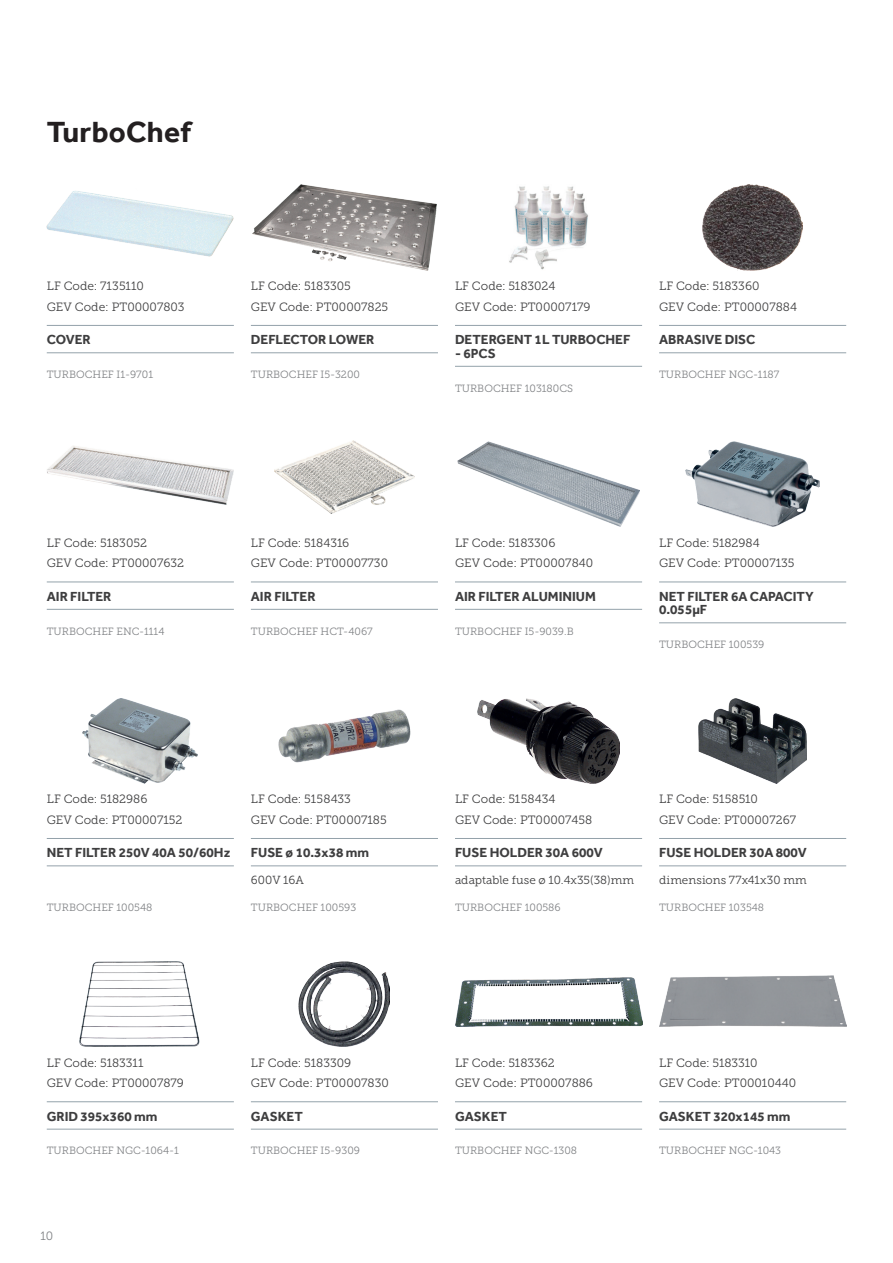
<style>
.page{position:relative;width:893px;height:1263px;background:#fff}
.page>*{position:absolute;margin:0;border:0;box-sizing:border-box;transform-origin:0 0}
.t1{font:700 30px "Effra";letter-spacing:.01em;color:#231f20}
.t2{font:700 13.5px/13.5px "Effra";color:#3e3e3f}
.t3{font:12px/20.2px "Museo Slab 300";color:#3e3e3f}
.t4{font:12px "Museo Slab 300";color:#808285}
.t5{font:11.7px "Museo Slab 300";letter-spacing:.005em;color:#3e3e3f}
.t6{font:10.5px "Museo Slab 300";color:#808285}
</style>
<div class="page">
<hr style="left:47px;top:325px;width:187px;height:1px;background:#94a2aa">
<hr style="left:47px;top:352px;width:187px;height:1px;background:#94a2aa">
<img style="left:47px;top:191px;width:187px;height:66px">
<hr style="left:251px;top:325px;width:187px;height:1px;background:#94a2aa">
<hr style="left:251px;top:352px;width:187px;height:1px;background:#94a2aa">
<img style="left:252px;top:185px;width:185px;height:85px">
<hr style="left:455px;top:325px;width:187px;height:1px;background:#94a2aa">
<hr style="left:455px;top:366px;width:187px;height:1px;background:#94a2aa">
<img style="left:509px;top:186px;width:79px;height:84px">
<hr style="left:659px;top:325px;width:187px;height:1px;background:#94a2aa">
<hr style="left:659px;top:352px;width:187px;height:1px;background:#94a2aa">
<img style="left:702px;top:185px;width:101px;height:85px">
<hr style="left:47px;top:582px;width:187px;height:1px;background:#94a2aa">
<hr style="left:47px;top:609px;width:187px;height:1px;background:#94a2aa">
<img style="left:47px;top:446px;width:187px;height:59px">
<hr style="left:251px;top:582px;width:187px;height:1px;background:#94a2aa">
<hr style="left:251px;top:609px;width:187px;height:1px;background:#94a2aa">
<img style="left:274px;top:440px;width:141px;height:73px">
<hr style="left:455px;top:582px;width:187px;height:1px;background:#94a2aa">
<hr style="left:455px;top:609px;width:187px;height:1px;background:#94a2aa">
<img style="left:458px;top:441px;width:181px;height:86px">
<hr style="left:659px;top:582px;width:187px;height:1px;background:#94a2aa">
<hr style="left:659px;top:622px;width:187px;height:1px;background:#94a2aa">
<img style="left:686px;top:441px;width:133px;height:85px">
<hr style="left:47px;top:838px;width:187px;height:1px;background:#94a2aa">
<hr style="left:47px;top:865px;width:187px;height:1px;background:#94a2aa">
<img style="left:83px;top:698px;width:115px;height:85px">
<hr style="left:251px;top:838px;width:187px;height:1px;background:#94a2aa">
<hr style="left:251px;top:865px;width:187px;height:1px;background:#94a2aa">
<img style="left:279px;top:709px;width:131px;height:54px">
<hr style="left:455px;top:838px;width:187px;height:1px;background:#94a2aa">
<hr style="left:455px;top:865px;width:187px;height:1px;background:#94a2aa">
<img style="left:477px;top:698px;width:143px;height:85px">
<hr style="left:659px;top:838px;width:187px;height:1px;background:#94a2aa">
<hr style="left:659px;top:865px;width:187px;height:1px;background:#94a2aa">
<img style="left:699px;top:698px;width:107px;height:85px">
<hr style="left:47px;top:1101px;width:187px;height:1px;background:#94a2aa">
<hr style="left:47px;top:1129px;width:187px;height:1px;background:#94a2aa">
<img style="left:79px;top:961px;width:121px;height:85px">
<hr style="left:251px;top:1101px;width:187px;height:1px;background:#94a2aa">
<hr style="left:251px;top:1129px;width:187px;height:1px;background:#94a2aa">
<img style="left:299px;top:961px;width:91px;height:85px">
<hr style="left:455px;top:1101px;width:187px;height:1px;background:#94a2aa">
<hr style="left:455px;top:1129px;width:187px;height:1px;background:#94a2aa">
<img style="left:455px;top:977px;width:187px;height:49px">
<hr style="left:659px;top:1101px;width:187px;height:1px;background:#94a2aa">
<hr style="left:659px;top:1129px;width:187px;height:1px;background:#94a2aa">
<img style="left:659px;top:975px;width:187px;height:51px">
<h1 class="t1" style="left:47px;top:114px;width:146px">TurboChef</h1>
<p class="t3" style="left:47px;top:276px;width:139px">LF Code: 7135110<br>GEV Code: PT00007803</p>
<p class="t2" style="left:47px;top:333px;width:45px">COVER</p>
<p class="t6" style="left:47px;top:369px;width:108px">TURBOCHEF I1-9701</p>
<p class="t3" style="left:251px;top:276px;width:139px">LF Code: 5183305<br>GEV Code: PT00007825</p>
<p class="t2" style="left:251px;top:333px;width:125px">DEFLECTOR LOWER</p>
<p class="t6" style="left:251px;top:369px;width:111px">TURBOCHEF I5-3200</p>
<p class="t3" style="left:47px;top:533px;width:139px">LF Code: 5183052<br>GEV Code: PT00007632</p>
<p class="t2" style="left:47px;top:589px;width:66px">AIR FILTER</p>
<p class="t6" style="left:47px;top:625px;width:119px">TURBOCHEF ENC-1114</p>
<p class="t3" style="left:251px;top:533px;width:139px">LF Code: 5184316<br>GEV Code: PT00007730</p>
<p class="t2" style="left:251px;top:589px;width:66px">AIR FILTER</p>
<p class="t6" style="left:251px;top:625px;width:123px">TURBOCHEF HCT-4067</p>
<p class="t3" style="left:47px;top:789px;width:137px">LF Code: 5182986<br>GEV Code: PT00007152</p>
<p class="t2" style="left:47px;top:846px;width:185px">NET FILTER 250V 40A 50/60Hz</p>
<p class="t6" style="left:47px;top:902px;width:107px">TURBOCHEF 100548</p>
<p class="t3" style="left:251px;top:789px;width:137px">LF Code: 5158433<br>GEV Code: PT00007185</p>
<p class="t2" style="left:251px;top:846px;width:120px">FUSE ø 10.3x38 mm</p>
<p class="t5" style="left:251px;top:874px;width:54px">600V 16A</p>
<p class="t6" style="left:251px;top:902px;width:107px">TURBOCHEF 100593</p>
<p class="t3" style="left:47px;top:1052px;width:139px">LF Code: 5183311<br>GEV Code: PT00007879</p>
<p class="t2" style="left:47px;top:1109px;width:112px">GRID 395x360 mm</p>
<p class="t6" style="left:47px;top:1145px;width:134px">TURBOCHEF NGC-1064-1</p>
<p class="t4" style="left:40px;top:1229px;width:14px">10</p>
<p class="t3" style="left:251px;top:1052px;width:139px">LF Code: 5183309<br>GEV Code: PT00007830</p>
<p class="t2" style="left:251px;top:1109px;width:53px">GASKET</p>
<p class="t6" style="left:251px;top:1145px;width:111px">TURBOCHEF I5-9309</p>
<p class="t3" style="left:455px;top:276px;width:137px">LF Code: 5183024<br>GEV Code: PT00007179</p>
<p class="t2" style="left:455px;top:333px;width:177px">DETERGENT 1L TURBOCHEF</p>
<p class="t2" style="left:455px;top:346px;width:42px">- 6PCS</p>
<p class="t6" style="left:455px;top:382px;width:120px">TURBOCHEF 103180CS</p>
<p class="t3" style="left:659px;top:276px;width:139px">LF Code: 5183360<br>GEV Code: PT00007884</p>
<p class="t2" style="left:659px;top:333px;width:98px">ABRASIVE DISC</p>
<p class="t6" style="left:659px;top:369px;width:122px">TURBOCHEF NGC-1187</p>
<p class="t3" style="left:455px;top:533px;width:140px">LF Code: 5183306<br>GEV Code: PT00007840</p>
<p class="t2" style="left:455px;top:589px;width:142px">AIR FILTER ALUMINIUM</p>
<p class="t6" style="left:455px;top:625px;width:120px">TURBOCHEF I5-9039.B</p>
<p class="t3" style="left:659px;top:533px;width:137px">LF Code: 5182984<br>GEV Code: PT00007135</p>
<p class="t2" style="left:659px;top:589px;width:156px">NET FILTER 6A CAPACITY<br>0.055µF</p>
<p class="t6" style="left:659px;top:639px;width:107px">TURBOCHEF 100539</p>
<p class="t3" style="left:455px;top:789px;width:139px">LF Code: 5158434<br>GEV Code: PT00007458</p>
<p class="t2" style="left:455px;top:846px;width:149px">FUSE HOLDER 30A 600V</p>
<p class="t5" style="left:455px;top:874px;width:181px">adaptable fuse ø 10.4x35(38)mm</p>
<p class="t6" style="left:455px;top:902px;width:107px">TURBOCHEF 100586</p>
<p class="t3" style="left:659px;top:789px;width:139px">LF Code: 5158510<br>GEV Code: PT00007267</p>
<p class="t2" style="left:659px;top:846px;width:149px">FUSE HOLDER 30A 800V</p>
<p class="t5" style="left:659px;top:874px;width:149px">dimensions 77x41x30 mm</p>
<p class="t6" style="left:659px;top:902px;width:107px">TURBOCHEF 103548</p>
<p class="t3" style="left:455px;top:1052px;width:139px">LF Code: 5183362<br>GEV Code: PT00007886</p>
<p class="t2" style="left:455px;top:1109px;width:53px">GASKET</p>
<p class="t6" style="left:455px;top:1145px;width:124px">TURBOCHEF NGC-1308</p>
<p class="t3" style="left:659px;top:1052px;width:139px">LF Code: 5183310<br>GEV Code: PT00010440</p>
<p class="t2" style="left:659px;top:1109px;width:133px">GASKET 320x145 mm</p>
<p class="t6" style="left:659px;top:1145px;width:124px">TURBOCHEF NGC-1043</p>
</div>
